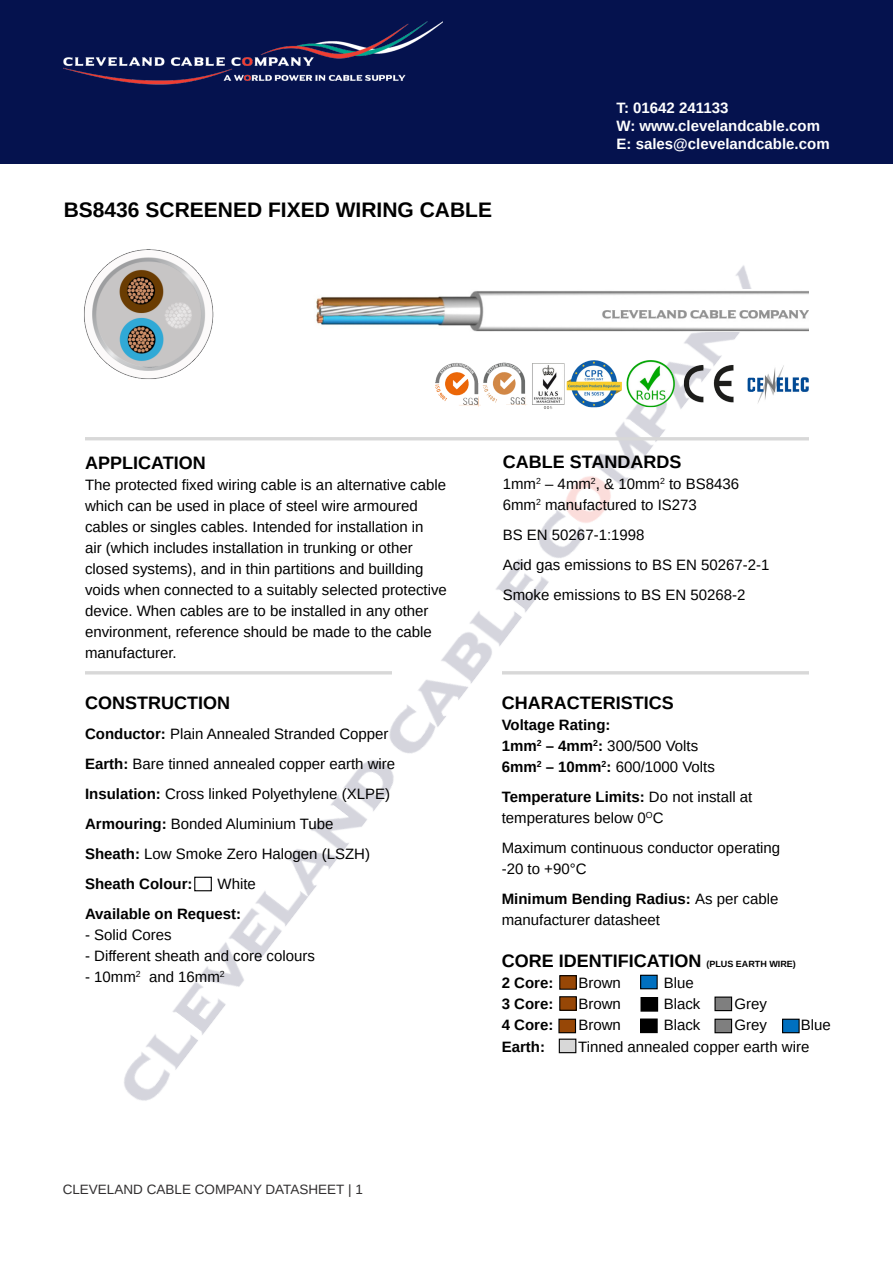
<style>
.page{position:relative;width:893px;height:1263px;background:#fff}
.page>*{position:absolute;margin:0;border:0;box-sizing:border-box;transform-origin:0 0}
.t1{font:700 21px "Arimo";color:#000}
.t2{font:700 18px "Arimo";color:#000}
.t3{font:15px/21px "Arimo";color:#000}
.t4{font:700 15px "Arimo";color:#000}
.t5{font:700 15px/18px "Arimo";color:#fff}
.t6{font:13.5px "Arimo";color:#312f30}
.s1{font-weight:700}
.s2{font-size:9px}
</style>
<div class="page">
<div style="left:0;top:0;width:893px;height:164px;background:#05124e"></div>
<img style="left:64px;top:21px;width:378px;height:64px">
<img style="left:86px;top:265px;width:706px;height:836px">
<img style="left:311px;top:289px;width:497px;height:43px">
<hr style="left:85px;top:437px;width:723px;height:3px;background:#d8d8d8">
<hr style="left:503px;top:671px;width:305px;height:3px;background:#d8d8d8">
<hr style="left:85px;top:671px;width:307px;height:3px;background:#d8d8d8">
<img style="left:564px;top:359px;width:245px;height:50px">
<img style="left:432px;top:360px;width:134px;height:50px">
<img style="left:84px;top:249px;width:138px;height:140px">
<div style="left:560px;top:976px;width:16px;height:13px;background:#974706"></div>
<div style="left:559px;top:975px;width:18px;height:15px;border:1px solid #000"></div>
<div style="left:560px;top:997px;width:16px;height:13px;background:#974706"></div>
<div style="left:559px;top:996px;width:18px;height:15px;border:1px solid #000"></div>
<div style="left:559px;top:1019px;width:16px;height:14px;background:#974706"></div>
<div style="left:558px;top:1019px;width:18px;height:14px;border:1px solid #000"></div>
<div style="left:641px;top:975px;width:16px;height:14px;background:#0070c0"></div>
<div style="left:640px;top:975px;width:18px;height:14px;border:1px solid #000"></div>
<div style="left:641px;top:997px;width:17px;height:14px;background:#000"></div>
<div style="left:640px;top:997px;width:18px;height:15px;border:1px solid #000"></div>
<div style="left:641px;top:1019px;width:16px;height:13px;background:#000"></div>
<div style="left:640px;top:1018px;width:18px;height:15px;border:1px solid #000"></div>
<div style="left:715px;top:997px;width:17px;height:13px;background:#7f7f7f"></div>
<div style="left:714px;top:996px;width:18px;height:15px;border:1px solid #000"></div>
<div style="left:715px;top:1019px;width:17px;height:14px;background:#7f7f7f"></div>
<div style="left:714px;top:1019px;width:18px;height:14px;border:1px solid #000"></div>
<div style="left:783px;top:1019px;width:16px;height:14px;background:#0070c0"></div>
<div style="left:782px;top:1019px;width:18px;height:14px;border:1px solid #000"></div>
<div style="left:559px;top:1039px;width:17px;height:14px;background:#d8d8d8"></div>
<div style="left:559px;top:1038px;width:17px;height:15px;border:1px solid #000"></div>
<div style="left:194px;top:877px;width:18px;height:14px;border:1px solid #000"></div>
<p class="t1" style="left:64px;top:196px;width:430px">BS8436 SCREENED FIXED WIRING CABLE</p>
<p class="t5" style="left:617px;top:99px;width:215px">T: 01642 241133<br>W: www.clevelandcable.com<br>E: sales@clevelandcable.com</p>
<p class="t2" style="left:85px;top:450px;width:122px">APPLICATION</p>
<p class="t3" style="left:85px;top:474px;width:363px">The protected fixed wiring cable is an alternative cable which can be used in place of steel wire armoured cables or singles cables. Intended for installation in<br>air (which includes installation in trunking or other closed systems), and in thin partitions and buillding voids when connected to a suitably selected protective device. When cables are to be installed in any other environment, reference should be made to the cable manufacturer.</p>
<p class="t2" style="left:85px;top:691px;width:146px">CONSTRUCTION</p>
<p class="t3" style="left:85px;top:724px;width:305px"><span class="s1">Conductor:</span> Plain Annealed Stranded Copper</p>
<p class="t3" style="left:85px;top:754px;width:312px"><span class="s1">Earth:</span> Bare tinned annealed copper earth wire</p>
<p class="t3" style="left:85px;top:784px;width:307px"><span class="s1">Insulation:</span> Cross linked Polyethylene (XLPE)</p>
<p class="t3" style="left:85px;top:814px;width:250px"><span class="s1">Armouring:</span> Bonded Aluminium Tube</p>
<p class="t3" style="left:85px;top:844px;width:287px"><span class="s1">Sheath:</span> Low Smoke Zero Halogen (LSZH)</p>
<p class="t4" style="left:85px;top:874px;width:109px">Sheath Colour:</p>
<p class="t3" style="left:218px;top:874px;width:40px">White</p>
<p class="t4" style="left:85px;top:904px;width:158px">Available on Request:</p>
<p class="t3" style="left:85px;top:925px;width:88px">- Solid Cores</p>
<p class="t3" style="left:85px;top:946px;width:231px">- Different sheath and core colours</p>
<p class="t3" style="left:85px;top:967px;width:141px">- 10mm<sup>2</sup> and 16mm<sup>2</sup></p>
<p class="t6" style="left:63px;top:1181px;width:302px">CLEVELAND CABLE COMPANY DATASHEET | 1</p>
<p class="t2" style="left:503px;top:449px;width:180px">CABLE STANDARDS</p>
<p class="t3" style="left:503px;top:473px;width:238px">1mm<sup>2</sup> – 4mm<sup>2</sup>, &amp; 10mm<sup>2</sup> to BS8436</p>
<p class="t3" style="left:503px;top:494px;width:196px">6mm<sup>2</sup> manufactured to IS273</p>
<p class="t3" style="left:503px;top:524px;width:143px">BS EN 50267-1:1998</p>
<p class="t3" style="left:503px;top:554px;width:268px">Acid gas emissions to BS EN 50267-2-1</p>
<p class="t3" style="left:503px;top:584px;width:244px">Smoke emissions to BS EN 50268-2</p>
<p class="t2" style="left:502px;top:691px;width:173px">CHARACTERISTICS</p>
<p class="t4" style="left:502px;top:715px;width:110px">Voltage Rating:</p>
<p class="t3" style="left:502px;top:736px;width:198px"><span class="s1">1mm</span><sup>2</sup> <span class="s1">– 4mm</span><sup>2</sup><span class="s1">:</span> 300/500 Volts</p>
<p class="t3" style="left:502px;top:757px;width:215px"><span class="s1">6mm</span><sup>2</sup> <span class="s1">– 10mm</span><sup>2</sup><span class="s1">:</span> 600/1000 Volts</p>
<p class="t3" style="left:502px;top:787px;width:252px"><span class="s1">Temperature Limits:</span> Do not install at temperatures below 0<sup>O</sup>C</p>
<p class="t3" style="left:502px;top:838px;width:280px">Maximum continuous conductor operating</p>
<p class="t3" style="left:502px;top:859px;width:86px">-20 to +90°C</p>
<p class="t3" style="left:502px;top:889px;width:278px"><span class="s1">Minimum Bending Radius:</span> As per cable manufacturer datasheet</p>
<p class="t2" style="left:502px;top:949px;width:296px">CORE IDENTIFICATION <span class="s2">(PLUS EARTH WIRE)</span></p>
<p class="t4" style="left:502px;top:973px;width:53px">2 Core:</p>
<p class="t3" style="left:578px;top:973px;width:44px">Brown</p>
<p class="t3" style="left:664px;top:973px;width:32px">Blue</p>
<p class="t4" style="left:502px;top:994px;width:53px">3 Core:</p>
<p class="t3" style="left:578px;top:994px;width:44px">Brown</p>
<p class="t3" style="left:664px;top:994px;width:38px">Black</p>
<p class="t3" style="left:734px;top:994px;width:34px">Grey</p>
<p class="t4" style="left:502px;top:1015px;width:53px">4 Core:</p>
<p class="t3" style="left:578px;top:1015px;width:44px">Brown</p>
<p class="t3" style="left:664px;top:1015px;width:38px">Black</p>
<p class="t3" style="left:734px;top:1015px;width:34px">Grey</p>
<p class="t3" style="left:801px;top:1015px;width:32px">Blue</p>
<p class="t4" style="left:502px;top:1036px;width:45px">Earth:</p>
<p class="t3" style="left:578px;top:1036px;width:233px">Tinned annealed copper earth wire</p>
</div>
